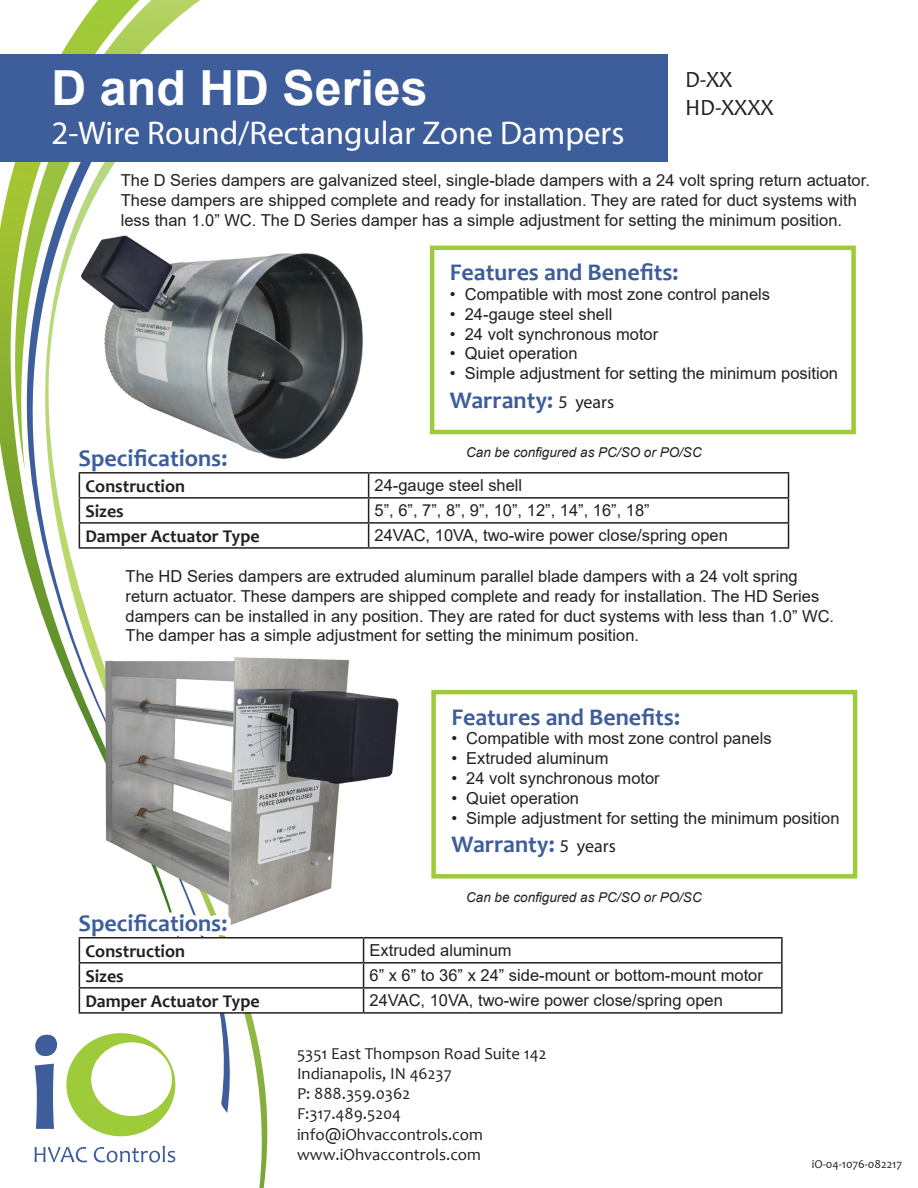
<style>
.page{position:relative;width:918px;height:1188px;background:#fff}
.page>*{position:absolute;margin:0;border:0;box-sizing:border-box;transform-origin:0 0}
.t1{font:700 48.3px "Arial";color:#fff}
.t2{font:33px "Myriad Pro";color:#fff}
.Headers{font:700 24px "Candara";color:#3d5e9b}
.t3{font:23.4px "Candara";color:#231f20}
.t4{font:700 18px "Candara";color:#231f20}
.t5{font:16.8px/20.1px "Candara";color:#231f20}
.Description{font:16.5px/19.8px "Arial";color:#231f20}
.Features{font:16.5px "Arial";color:#231f20}
.t6{font:italic 13.5px "Arial";color:#231f20}
.t7{font:12px "Candara";color:#231f20}
.s1{font-family:"Myriad Pro";font-weight:400;font-size:18px;color:#231f20}
</style>
<div class="page">
<svg style="left:61px;top:0;width:131px;height:54px"></svg>
<svg style="left:0;top:162px;width:268px;height:1026px"></svg>
<svg style="left:21px;top:162px;width:218px;height:951px"></svg>
<svg style="left:66px;top:1033px;width:109px;height:103px"></svg>
<svg style="left:35px;top:1147px;width:52px;height:15px"></svg>
<svg style="left:94px;top:1146px;width:81px;height:17px"></svg>
<svg style="left:35px;top:1035px;width:22px;height:94px"></svg>
<div style="left:0;top:54px;width:667px;height:108px;background:#3d5e9b"></div>
<div style="left:431px;top:690px;width:426px;height:189px;border:4px solid #9ecb3a"></div>
<div style="left:430px;top:246px;width:426px;height:188px;border:4px solid #9ecb3a"></div>
<img style="left:79px;top:635px;width:320px;height:295px">
<svg style="left:239px;top:474px;width:549px;height:73px"></svg>
<hr style="left:79px;top:472px;width:290px;height:2px;background:#231f20">
<hr style="left:369px;top:472px;width:420px;height:2px;background:#231f20">
<hr style="left:79px;top:497px;width:290px;height:2px;background:#231f20">
<hr style="left:369px;top:497px;width:420px;height:2px;background:#231f20">
<hr style="left:79px;top:522px;width:290px;height:2px;background:#231f20">
<svg style="left:68px;top:464px;width:171px;height:83px"></svg>
<hr style="left:369px;top:522px;width:420px;height:2px;background:#231f20">
<svg style="left:368px;top:474px;width:1px;height:73px"></svg>
<svg style="left:788px;top:474px;width:1px;height:73px"></svg>
<hr style="left:79px;top:547px;width:290px;height:2px;background:#231f20">
<hr style="left:369px;top:547px;width:420px;height:2px;background:#231f20">
<img style="left:56px;top:230px;width:307px;height:234px">
<svg style="left:239px;top:939px;width:126px;height:73px"></svg>
<hr style="left:79px;top:937px;width:285px;height:2px;background:#231f20">
<hr style="left:364px;top:937px;width:419px;height:2px;background:#231f20">
<hr style="left:781px;top:939px;width:2px;height:23px;background:#231f20">
<hr style="left:79px;top:962px;width:285px;height:2px;background:#231f20">
<hr style="left:364px;top:962px;width:419px;height:2px;background:#231f20">
<hr style="left:781px;top:964px;width:2px;height:23px;background:#231f20">
<hr style="left:79px;top:987px;width:285px;height:2px;background:#231f20">
<svg style="left:68px;top:902px;width:171px;height:110px"></svg>
<hr style="left:364px;top:987px;width:419px;height:2px;background:#231f20">
<svg style="left:363px;top:939px;width:1px;height:73px"></svg>
<hr style="left:781px;top:989px;width:2px;height:23px;background:#231f20">
<hr style="left:79px;top:1012px;width:285px;height:2px;background:#231f20">
<hr style="left:364px;top:1012px;width:419px;height:2px;background:#231f20">
<p class="t1" style="left:52px;top:54px;width:378px">D and HD Series</p>
<p class="t2" style="left:52px;top:113px;width:574px">2-Wire Round/Rectangular Zone Dampers</p>
<p class="t3" style="left:685px;top:65px;width:49px">D-XX</p>
<p class="t3" style="left:685px;top:93px;width:90px">HD-XXXX</p>
<p class="Description" style="left:121px;top:170px;width:751px">The D Series dampers are galvanized steel, single-blade dampers with a 24 volt spring return actuator.<br>These dampers are shipped complete and ready for installation. They are rated for duct systems with less than 1.0” WC. The D Series damper has a simple adjustment for setting the minimum position.</p>
<p class="Headers" style="left:450px;top:257px;width:230px">Features and Benefits:</p>
<p class="Features" style="left:450px;top:283px;width:322px">• Compatible with most zone control panels</p>
<p class="Features" style="left:450px;top:303px;width:164px">• 24-gauge steel shell</p>
<p class="Features" style="left:450px;top:322px;width:210px">• 24 volt synchronous motor</p>
<p class="Features" style="left:450px;top:342px;width:129px">• Quiet operation</p>
<p class="Features" style="left:450px;top:362px;width:390px">• Simple adjustment for setting the minimum position</p>
<p class="Headers" style="left:450px;top:385px;width:166px">Warranty: <span class="s1">5 years</span></p>
<p class="t6" style="left:466px;top:443px;width:237px">Can be configured as PC/SO or PO/SC</p>
<p class="Headers" style="left:79px;top:443px;width:150px">Specifications:</p>
<p class="t4" style="left:85px;top:475px;width:101px">Construction</p>
<p class="Description" style="left:375px;top:475px;width:149px">24-gauge steel shell</p>
<p class="t4" style="left:85px;top:500px;width:40px">Sizes</p>
<p class="Description" style="left:375px;top:500px;width:277px">5”, 6”, 7”, 8”, 9”, 10”, 12”, 14”, 16”, 18”</p>
<p class="t4" style="left:85px;top:525px;width:176px">Damper Actuator Type</p>
<p class="Description" style="left:375px;top:525px;width:355px">24VAC, 10VA, two-wire power close/spring open</p>
<p class="Description" style="left:126px;top:566px;width:710px">The HD Series dampers are extruded aluminum parallel blade dampers with a 24 volt spring return actuator. These dampers are shipped complete and ready for installation. The HD Series dampers can be installed in any position. They are rated for duct systems with less than 1.0” WC.<br>The damper has a simple adjustment for setting the minimum position.</p>
<p class="Headers" style="left:451px;top:702px;width:230px">Features and Benefits:</p>
<p class="Features" style="left:451px;top:727px;width:322px">• Compatible with most zone control panels</p>
<p class="Features" style="left:451px;top:747px;width:159px">• Extruded aluminum</p>
<p class="Features" style="left:451px;top:767px;width:210px">• 24 volt synchronous motor</p>
<p class="Features" style="left:451px;top:787px;width:129px">• Quiet operation</p>
<p class="Features" style="left:451px;top:806px;width:390px">• Simple adjustment for setting the minimum position</p>
<p class="Headers" style="left:451px;top:830px;width:166px">Warranty: <span class="s1">5 years</span></p>
<p class="t6" style="left:466px;top:888px;width:237px">Can be configured as PC/SO or PO/SC</p>
<p class="Headers" style="left:79px;top:908px;width:150px">Specifications:</p>
<p class="t4" style="left:85px;top:940px;width:101px">Construction</p>
<p class="Description" style="left:370px;top:940px;width:144px">Extruded aluminum</p>
<p class="t4" style="left:85px;top:965px;width:40px">Sizes</p>
<p class="Description" style="left:370px;top:965px;width:395px">6” x 6” to 36” x 24” side-mount or bottom-mount motor</p>
<p class="t4" style="left:85px;top:990px;width:176px">Damper Actuator Type</p>
<p class="Description" style="left:370px;top:990px;width:355px">24VAC, 10VA, two-wire power close/spring open</p>
<p class="t5" style="left:297px;top:1044px;width:251px">5351 East Thompson Road Suite 142</p>
<p class="t5" style="left:297px;top:1064px;width:156px">Indianapolis, IN 46237</p>
<p class="t5" style="left:297px;top:1084px;width:115px">P: 888.359.0362<br>F:317.489.5204</p>
<p class="t5" style="left:297px;top:1124px;width:187px">info@iOhvaccontrols.com</p>
<p class="t5" style="left:297px;top:1144px;width:186px">www.iOhvaccontrols.com</p>
<p class="t7" style="left:812px;top:1157px;width:92px">iO-04-1076-082217</p>
</div>
